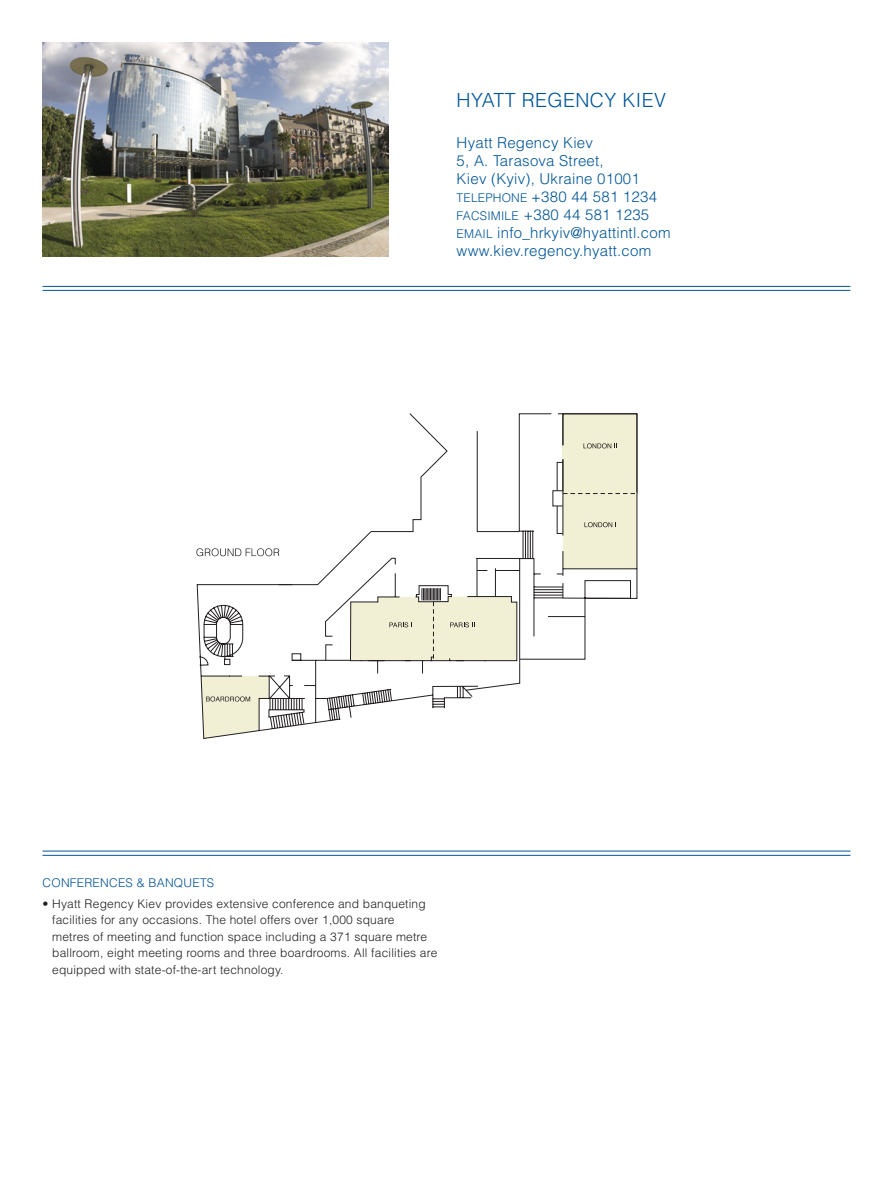
<style>
.page{position:relative;width:893px;height:1191px;background:#fff}
.page>*{position:absolute;margin:0;border:0;box-sizing:border-box;transform-origin:0 0}
.t1{font:300 19.5px "Helvetica";letter-spacing:.02em;color:#015598}
.t2{font:300 15px "Helvetica";letter-spacing:.015em;color:#015598}
.Paragraph_Style_2{font:300 12px/16.5px "Helvetica";letter-spacing:.015em;color:#231f20}
.Paragraph_Style_1{font:300 12px "Helvetica";letter-spacing:.02em;color:#005294}
.t3{font:300 12px "Helvetica";color:#015598}
.s1{font-size:12px}
</style>
<div class="page">
<svg style="left:197px;top:556px;width:319px;height:183px"></svg>
<svg style="left:278px;top:413px;width:238px;height:261px"></svg>
<svg style="left:516px;top:413px;width:122px;height:272px"></svg>
<svg style="left:196px;top:548px;width:83px;height:8px"></svg>
<svg style="left:350px;top:596px;width:167px;height:64px;background:#e8e6cd"></svg>
<svg style="left:201px;top:676px;width:68px;height:62px;background:#e4e3cd"></svg>
<svg style="left:562px;top:413px;width:75px;height:156px;background:#e6e4cb"></svg>
<hr style="left:43px;top:286px;width:807px;height:1px;background:#015598">
<hr style="left:43px;top:290px;width:807px;height:1px;background:#015598">
<hr style="left:43px;top:850px;width:807px;height:1px;background:#015598">
<hr style="left:43px;top:855px;width:807px;height:1px;background:#015598">
<img style="left:43px;top:43px;width:345px;height:213px">
<p class="t1" style="left:457px;top:88px;width:38px">Hyatt</p>
<p class="t1" style="left:522px;top:88px;width:56px">Regenc</p>
<p class="t1" style="left:604px;top:88px;width:63px">y Kiev</p>
<p class="t2" style="left:457px;top:134px;width:138px">Hyatt Regency Kiev</p>
<p class="t2" style="left:457px;top:152px;width:149px">5, A. Tarasova Street,</p>
<p class="t2" style="left:457px;top:170px;width:185px">Kiev (Kyiv), Ukraine 01001</p>
<p class="t3" style="left:457px;top:191px;width:46px">telephone</p>
<p class="t2" style="left:531px;top:188px;width:127px">+380 44 581 1234</p>
<p class="t3" style="left:457px;top:209px;width:9px">facs</p>
<p class="t2" style="left:487px;top:206px;width:163px"><span class="s1">imile</span> +380 44 581 1235</p>
<p class="t2" style="left:457px;top:224px;width:215px"><span class="s1">email</span> info_hrkyiv@hyattintl.com</p>
<p class="t2" style="left:457px;top:242px;width:196px">www.kiev.regency.hyatt.com</p>
<p class="Paragraph_Style_1" style="left:43px;top:875px;width:173px">CONFERENCES &amp; BANQUETS</p>
<p class="Paragraph_Style_2" style="left:52px;top:895px;width:387px;text-indent:-10px">• Hyatt Regency Kiev provides extensive conference and banqueting facilities for any occasions. The hotel offers over 1,000 square<br>metres of meeting and function space including a 371 square metre ballroom, eight meeting rooms and three boardrooms. All facilities are equipped with state-of-the-art technology.</p>
</div>
